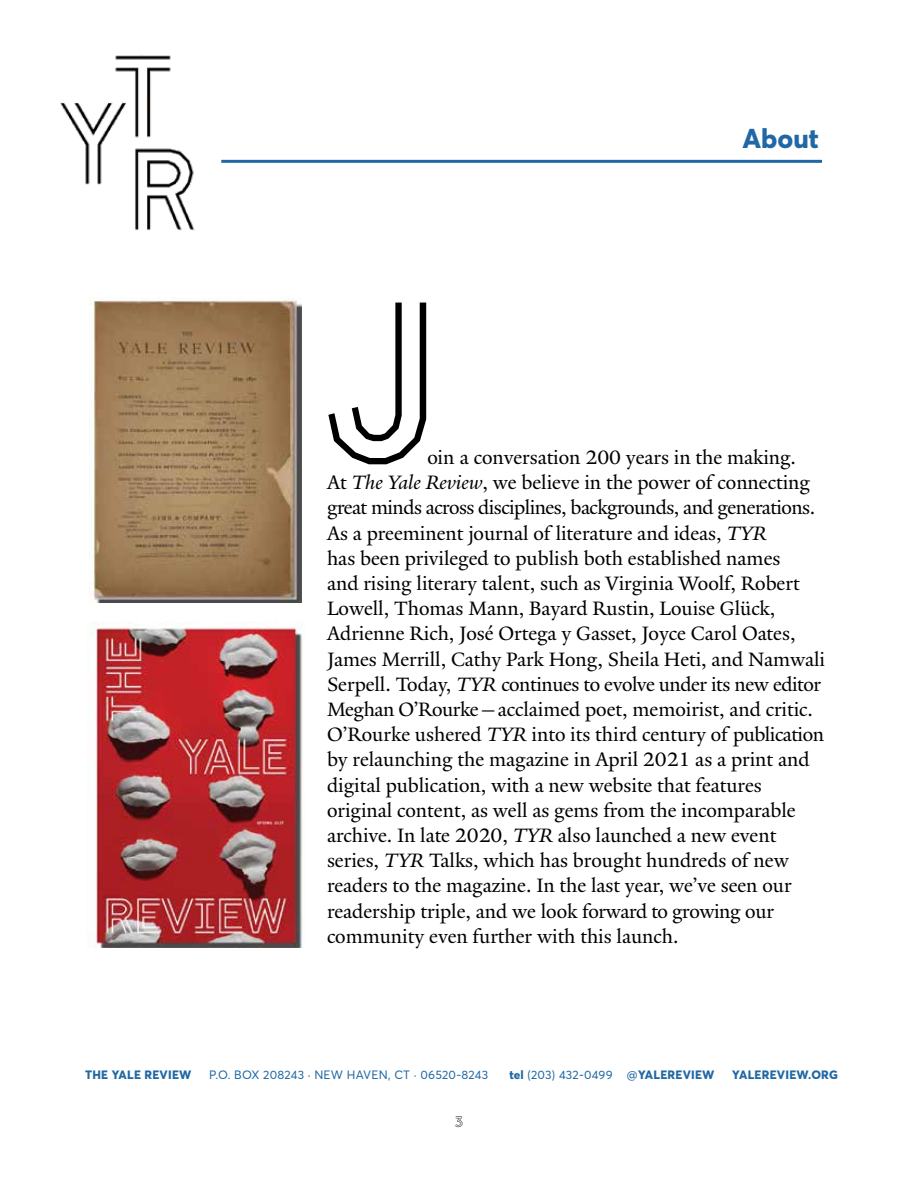
<style>
.page{position:relative;width:918px;height:1188px;background:#fff}
.page>*{position:absolute;margin:0;border:0;box-sizing:border-box;transform-origin:0 0}
.t1{font:225px "GT Cinetype AM Outline Small";color:#000}
.t2{font:800 27px "Averta";color:#2068a5}
.t3{font:21px/25.2px "Yale New";color:#000}
.t4{font:15px "GT Cinetype AM Outline Small";color:#000}
.t5{font:12px "Averta Demo PE Cutted Demo";letter-spacing:.02em;color:#2068a5}
.t6{font:800 12px "Averta";letter-spacing:.02em;color:#2068a5}
.s1{font-style:italic}
.s2{font-family:"Averta";font-weight:800}
</style>
<div class="page">
<img style="left:60px;top:55px;width:135px;height:176px">
<hr style="left:221px;top:160px;width:601px;height:3px;background:#2068a5">
<img style="left:89px;top:297px;width:213px;height:306px">
<img style="left:86px;top:621px;width:219px;height:326px">
<p class="t2" style="left:743px;top:119px;width:78px">About</p>
<h1 class="t1" style="left:327px;top:265px;width:115px">J</h1>
<p class="t3" style="left:327px;top:445px;width:500px;text-indent:100px">oin a conversation 200 years in the making.<br>At <span class="s1">The Yale Review</span>, we believe in the power of connecting great minds across disciplines, backgrounds, and generations.<br>As a preeminent journal of literature and ideas, <span class="s1">TYR<br></span>has been privileged to publish both established names<br>and rising literary talent, such as Virginia Woolf, Robert Lowell, Thomas Mann, Bayard Rustin, Louise Glück, Adrienne Rich, José Ortega y Gasset, Joyce Carol Oates, James Merrill, Cathy Park Hong, Sheila Heti, and Namwali Serpell. Today, <span class="s1">TYR</span> continues to evolve under its new editor Meghan O’Rourke—acclaimed poet, memoirist, and critic.<br>O’Rourke ushered <span class="s1">TYR</span> into its third century of publication by relaunching the magazine in April 2021 as a print and digital publication, with a new website that features original content, as well as gems from the incomparable archive. In late 2020, <span class="s1">TYR</span> also launched a new event series, <span class="s1">TYR</span> Talks, which has brought hundreds of new readers to the magazine. In the last year, we’ve seen our readership triple, and we look forward to growing our community even further with this launch.</p>
<p class="t6" style="left:85px;top:1066px;width:108px">THE YALE REVIEW</p>
<p class="t5" style="left:209px;top:1067px;width:280px">P.O. BOX 208243 · NEW HAVEN, CT · 06520-8243</p>
<p class="t5" style="left:509px;top:1067px;width:207px"><span class="s2">tel</span> (203) 432-0499 @<span class="s2">YALEREVIEW</span></p>
<p class="t6" style="left:732px;top:1066px;width:107px">YALEREVIEW.ORG</p>
<p class="t4" style="left:455px;top:1114px;width:10px">3</p>
</div>
